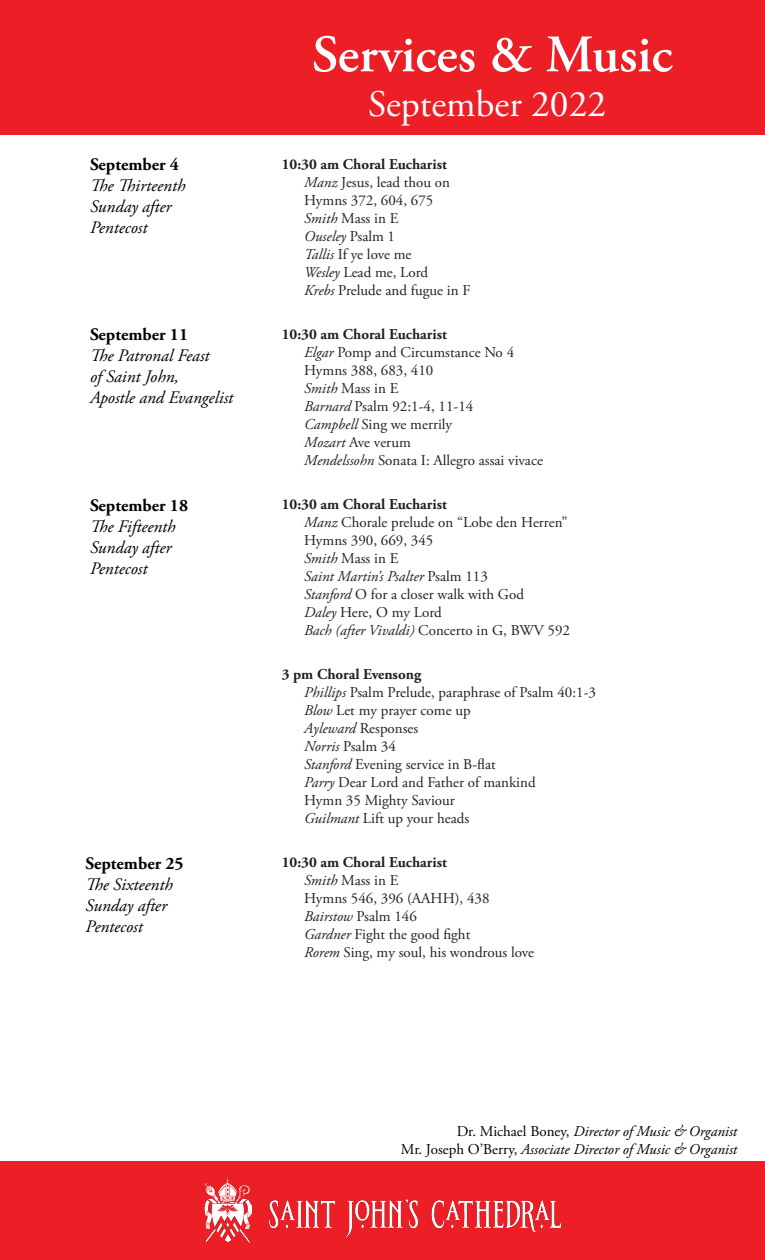
<style>
.page{position:relative;width:765px;height:1260px;background:#fff}
.page>*{position:absolute;margin:0;border:0;box-sizing:border-box;transform-origin:0 0}
.t1{font:600 52.5px "Adobe Garamond Pro";color:#fff}
.t2{font:37.5px "Adobe Garamond Pro";color:#fff}
.t3{font:italic 17.5px/21px "Adobe Garamond Pro";color:#000}
.t4{font:700 17.5px "Adobe Garamond Pro";color:#000}
.t5{font:15px "Adobe Garamond Pro";color:#231f20}
.t6{font:700 15px "Adobe Garamond Pro";color:#231f20}
.t7{font:italic 15px "Adobe Garamond Pro";color:#231f20}
.t8{font:italic 15px "Adobe Garamond Pro";color:#000}
.s1{font-weight:700;font-style:normal}
.s2{font-style:italic}
.s3{font-style:normal}
</style>
<div class="page">
<div style="left:0;top:0;width:765px;height:135px;background:#ed1f26"></div>
<div style="left:0;top:1161px;width:765px;height:99px;background:#ed1f26"></div>
<img style="left:204px;top:1179px;width:47px;height:63px">
<img style="left:270px;top:1200px;width:291px;height:37px">
<p class="t3" style="left:90px;top:155px;width:97px"><span class="s1">September 4<br></span>The Thirteenth<br>Sunday after<br>Pentecost</p>
<p class="t3" style="left:90px;top:325px;width:121px"><span class="s1">September 11<br></span>The Patronal Feast</p>
<p class="t3" style="left:90px;top:367px;width:90px">of Saint John,</p>
<p class="t3" style="left:90px;top:388px;width:145px">Apostle and Evangelist</p>
<p class="t4" style="left:90px;top:495px;width:100px">September 18</p>
<p class="t3" style="left:90px;top:516px;width:87px">The Fifteenth<br>Sunday after<br>Pentecost</p>
<p class="t1" style="left:312px;top:24px;width:362px">Services &amp; Music</p>
<p class="t2" style="left:368px;top:82px;width:240px">September 2022</p>
<p class="t6" style="left:282px;top:155px;width:167px">10:30 am Choral Eucharist</p>
<p class="t5" style="left:304px;top:173px;width:147px"><span class="s2">Manz</span> Jesus, lead thou on</p>
<p class="t5" style="left:304px;top:191px;width:131px">Hymns 372, 604, 675</p>
<p class="t5" style="left:304px;top:209px;width:96px"><span class="s2">Smith</span> Mass in E</p>
<p class="t7" style="left:304px;top:227px;width:92px">Ouseley <span class="s3">Psalm 1</span></p>
<p class="t5" style="left:304px;top:245px;width:109px"><span class="s2">Tallis</span> If ye love me</p>
<p class="t5" style="left:304px;top:263px;width:126px"><span class="s2">Wesley</span> Lead me, Lord</p>
<p class="t5" style="left:304px;top:281px;width:168px"><span class="s2">Krebs</span> Prelude and fugue in F</p>
<p class="t6" style="left:282px;top:325px;width:167px">10:30 am Choral Eucharist</p>
<p class="t5" style="left:304px;top:343px;width:211px"><span class="s2">Elgar</span> Pomp and Circumstance No 4</p>
<p class="t5" style="left:304px;top:361px;width:131px">Hymns 388, 683, 410</p>
<p class="t5" style="left:304px;top:379px;width:96px"><span class="s2">Smith</span> Mass in E</p>
<p class="t5" style="left:304px;top:397px;width:171px"><span class="s2">Barnard</span> Psalm 92:1-4, 11-14</p>
<p class="t5" style="left:304px;top:415px;width:149px"><span class="s2">Campbell</span> Sing we merrily</p>
<p class="t5" style="left:304px;top:433px;width:108px"><span class="s2">Mozart</span> Ave verum</p>
<p class="t5" style="left:304px;top:451px;width:240px"><span class="s2">Mendelssohn</span> Sonata I: Allegro assai vivace</p>
<p class="t6" style="left:282px;top:495px;width:167px">10:30 am Choral Eucharist</p>
<p class="t5" style="left:304px;top:513px;width:265px"><span class="s2">Manz</span> Chorale prelude on “Lobe den Herren”</p>
<p class="t5" style="left:304px;top:531px;width:131px">Hymns 390, 669, 345</p>
<p class="t5" style="left:304px;top:549px;width:96px"><span class="s2">Smith</span> Mass in E</p>
<p class="t7" style="left:304px;top:567px;width:185px">Saint Martin’s Psalter <span class="s3">Psalm 113</span></p>
<p class="t5" style="left:304px;top:585px;width:221px"><span class="s2">Stanford</span> O for a closer walk with God</p>
<p class="t5" style="left:304px;top:603px;width:139px"><span class="s2">Daley</span> Here, O my Lord</p>
<p class="t7" style="left:304px;top:621px;width:267px">Bach (after Vivaldi) <span class="s3">Concerto in G, BWV 592</span></p>
<p class="t6" style="left:282px;top:665px;width:141px">3 pm Choral Evensong</p>
<p class="t5" style="left:304px;top:683px;width:293px"><span class="s2">Phillips</span> Psalm Prelude, paraphrase of Psalm 40:1-3</p>
<p class="t5" style="left:304px;top:701px;width:168px"><span class="s2">Blow</span> Let my prayer come up</p>
<p class="t5" style="left:304px;top:719px;width:116px"><span class="s2">Ayleward</span> Responses</p>
<p class="t5" style="left:304px;top:737px;width:93px"><span class="s2">Norris</span> Psalm 34</p>
<p class="t5" style="left:304px;top:755px;width:193px"><span class="s2">Stanford</span> Evening service in B-flat</p>
<p class="t5" style="left:304px;top:773px;width:233px"><span class="s2">Parry</span> Dear Lord and Father of mankind</p>
<p class="t5" style="left:304px;top:791px;width:152px">Hymn 35 Mighty Saviour</p>
<p class="t5" style="left:304px;top:809px;width:166px"><span class="s2">Guilmant</span> Lift up your heads</p>
<p class="t3" style="left:85px;top:853px;width:100px"><span class="s1">September 25<br></span>The Sixteenth<br>Sunday after<br>Pentecost</p>
<p class="t6" style="left:282px;top:853px;width:167px">10:30 am Choral Eucharist</p>
<p class="t5" style="left:304px;top:871px;width:96px"><span class="s2">Smith</span> Mass in E</p>
<p class="t5" style="left:304px;top:889px;width:187px">Hymns 546, 396 (AAHH), 438</p>
<p class="t7" style="left:304px;top:907px;width:114px">Bairstow <span class="s3">Psalm 146</span></p>
<p class="t5" style="left:304px;top:925px;width:168px"><span class="s2">Gardner</span> Fight the good fight</p>
<p class="t5" style="left:304px;top:943px;width:231px"><span class="s2">Rorem</span> Sing, my soul, his wondrous love</p>
<p class="t8" style="left:457px;top:1122px;width:282px"><span class="s3">Dr. Michael Boney,</span> Director of Music &amp; Organist</p>
<p class="t8" style="left:401px;top:1140px;width:338px"><span class="s3">Mr. Joseph O’Berry,</span> Associate Director of Music &amp; Organist</p>
</div>
